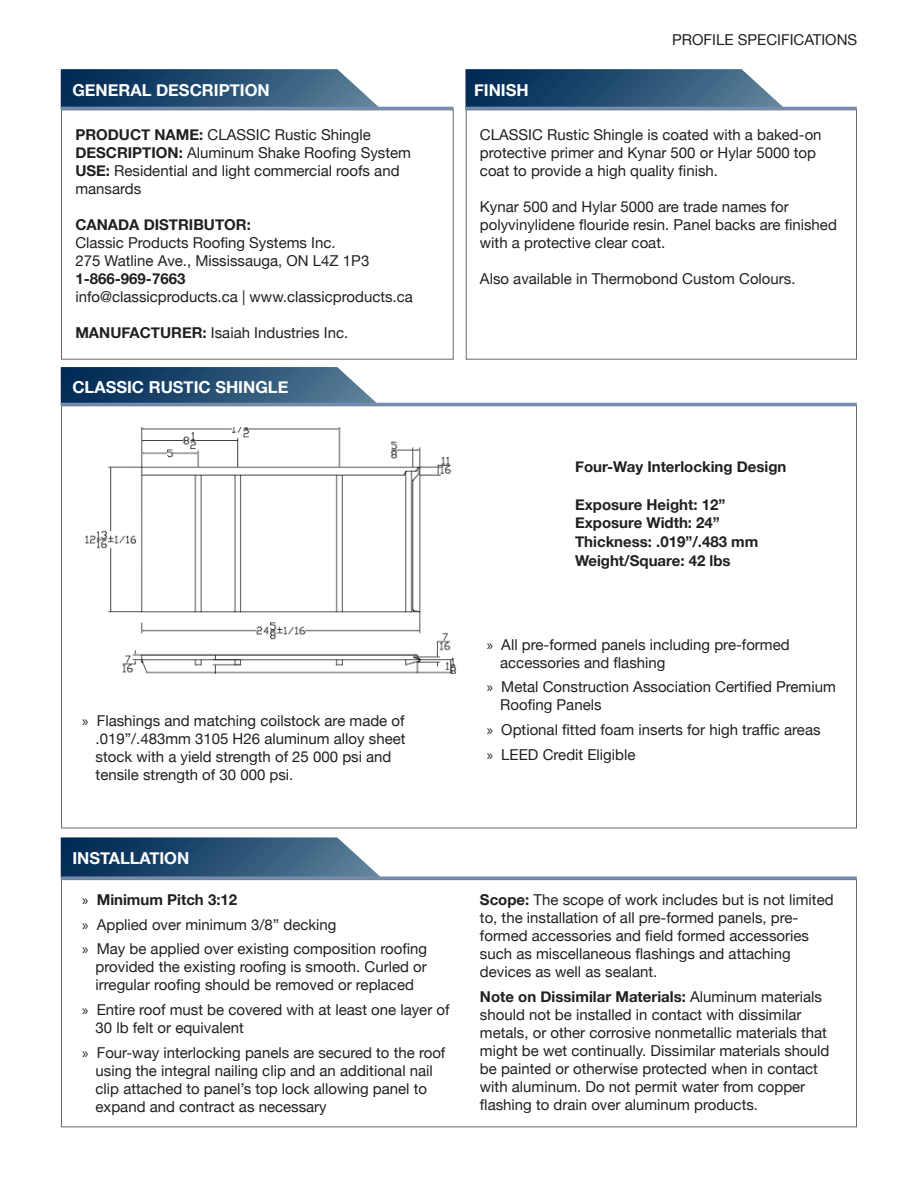
<style>
.page{position:relative;width:918px;height:1188px;background:#fff}
.page>*{position:absolute;margin:0;border:0;box-sizing:border-box;transform-origin:0 0}
.t1{font:700 16.5px "Helvetica Neue";color:#fff}
.t2{font:15px/18px "Helvetica Neue";color:#231f20}
.t3{font:700 15px "Helvetica Neue";color:#231f20}
.s1{font-weight:700}
.s2{font-family:"Myriad Pro"}
.s3{font-family:"Myriad Pro";font-weight:400}
</style>
<div class="page">
<svg style="left:61px;top:367px;width:318px;height:36px;background:#355b7c"></svg>
<hr style="left:61px;top:403px;width:796px;height:3px;background:#748dae">
<div style="left:61px;top:109px;width:393px;height:251px;border:1px solid #69696c"></div>
<svg style="left:61px;top:69px;width:320px;height:38px;background:#375c7d"></svg>
<hr style="left:61px;top:107px;width:393px;height:3px;background:#748dae">
<div style="left:466px;top:109px;width:391px;height:251px;border:1px solid #69696c"></div>
<svg style="left:465px;top:69px;width:321px;height:38px;background:#385d7d"></svg>
<hr style="left:465px;top:107px;width:392px;height:3px;background:#748dae">
<div style="left:61px;top:879px;width:796px;height:248px;border:1px solid #69696c"></div>
<svg style="left:61px;top:837px;width:319px;height:39px;background:#375c7d"></svg>
<hr style="left:61px;top:876px;width:796px;height:3px;background:#748dae">
<img style="left:85px;top:427px;width:372px;height:246px">
<p class="t1" style="left:72px;top:78px;width:199px">GENERAL DESCRIPTION</p>
<p class="t2" style="left:75px;top:127px;width:297px"><span class="s1">PRODUCT NAME:</span> CLASSIC Rustic Shingle</p>
<p class="t2" style="left:75px;top:145px;width:337px"><span class="s1">DESCRIPTION:</span> Aluminum Shake Roofing System</p>
<p class="t2" style="left:75px;top:163px;width:326px"><span class="s1">USE:</span> Residential and light commercial roofs and mansards</p>
<p class="t3" style="left:75px;top:213px;width:177px">CANADA DISTRIBUTOR:</p>
<p class="t2" style="left:75px;top:235px;width:262px">Classic Products Roofing Systems Inc.</p>
<p class="t2" style="left:75px;top:253px;width:295px">275 Watline Ave., Mississauga, ON L4Z 1P3</p>
<p class="t3" style="left:75px;top:267px;width:112px">1-866-969-7663</p>
<p class="t2" style="left:75px;top:289px;width:339px">info@classicproducts.ca | www.classicproducts.ca</p>
<p class="t2" style="left:75px;top:325px;width:275px"><span class="s1">MANUFACTURER:</span> Isaiah Industries Inc.</p>
<p class="t1" style="left:72px;top:374px;width:218px">CLASSIC RUSTIC SHINGLE</p>
<p class="t1" style="left:474px;top:78px;width:56px">FINISH</p>
<p class="t2" style="left:672px;top:31px;width:186px">PROFILE SPECIFICATIONS</p>
<p class="t2" style="left:480px;top:127px;width:343px">CLASSIC Rustic Shingle is coated with a baked-on protective primer and Kynar 500 or Hylar 5000 top coat to provide a high quality finish.</p>
<p class="t2" style="left:480px;top:199px;width:358px">Kynar 500 and Hylar 5000 are trade names for polyvinylidene flouride resin. Panel backs are finished with a protective clear coat.</p>
<p class="t2" style="left:480px;top:271px;width:317px">Also available in Thermobond Custom Colours.</p>
<p class="t3" style="left:575px;top:455px;width:213px">Four-Way Interlocking Design</p>
<p class="t3" style="left:575px;top:492px;width:152px">Exposure Height: 12”</p>
<p class="t3" style="left:575px;top:511px;width:146px">Exposure Width: 24”</p>
<p class="t3" style="left:575px;top:530px;width:185px">Thickness: .019”/.483 mm</p>
<p class="t3" style="left:575px;top:549px;width:157px">Weight/Square: 42 lbs</p>
<p class="t2" style="left:96px;top:713px;width:311px;text-indent:-14px"><span class="s2">»</span> Flashings and matching coilstock are made of .019”/.483mm 3105 H26 aluminum alloy sheet stock with a yield strength of 25 000 psi and tensile strength of 30 000 psi.</p>
<p class="t1" style="left:72px;top:845px;width:119px">INSTALLATION</p>
<p class="t3" style="left:82px;top:888px;width:157px"><span class="s3">»</span> Minimum Pitch 3:12</p>
<p class="t2" style="left:82px;top:916px;width:256px"><span class="s2">»</span> Applied over minimum 3/8” decking</p>
<p class="t2" style="left:96px;top:941px;width:333px;text-align:justify;text-indent:-14px"><span class="s2">»</span> May be applied over existing composition roofing provided the existing roofing is smooth. Curled or irregular roofing should be removed or replaced</p>
<p class="t2" style="left:96px;top:1002px;width:355px;text-indent:-14px"><span class="s2">»</span> Entire roof must be covered with at least one layer of<br>30 lb felt or equivalent</p>
<p class="t2" style="left:96px;top:1044px;width:351px;text-indent:-14px"><span class="s2">»</span> Four-way interlocking panels are secured to the roof using the integral nailing clip and an additional nail clip attached to panel’s top lock allowing panel to expand and contract as necessary</p>
<p class="t2" style="left:500px;top:636px;width:291px;text-indent:-14px"><span class="s2">»</span> All pre-formed panels including pre-formed accessories and flashing</p>
<p class="t2" style="left:500px;top:679px;width:337px;text-indent:-14px"><span class="s2">»</span> Metal Construction Association Certified Premium<br>Roofing Panels</p>
<p class="t2" style="left:487px;top:722px;width:335px"><span class="s2">»</span> Optional fitted foam inserts for high traffic areas</p>
<p class="t2" style="left:487px;top:746px;width:150px"><span class="s2">»</span> LEED Credit Eligible</p>
<p class="t2" style="left:480px;top:891px;width:355px"><span class="s1">Scope:</span> The scope of work includes but is not limited to, the installation of all pre-formed panels, pre&shy;formed accessories and field formed accessories such as miscellaneous flashings and attaching devices as well as sealant.</p>
<p class="t2" style="left:480px;top:988px;width:351px"><span class="s1">Note on Dissimilar Materials:</span> Aluminum materials should not be installed in contact with dissimilar metals, or other corrosive nonmetallic materials that might be wet continually. Dissimilar materials should be painted or otherwise protected when in contact with aluminum. Do not permit water from copper flashing to drain over aluminum products.</p>
</div>
